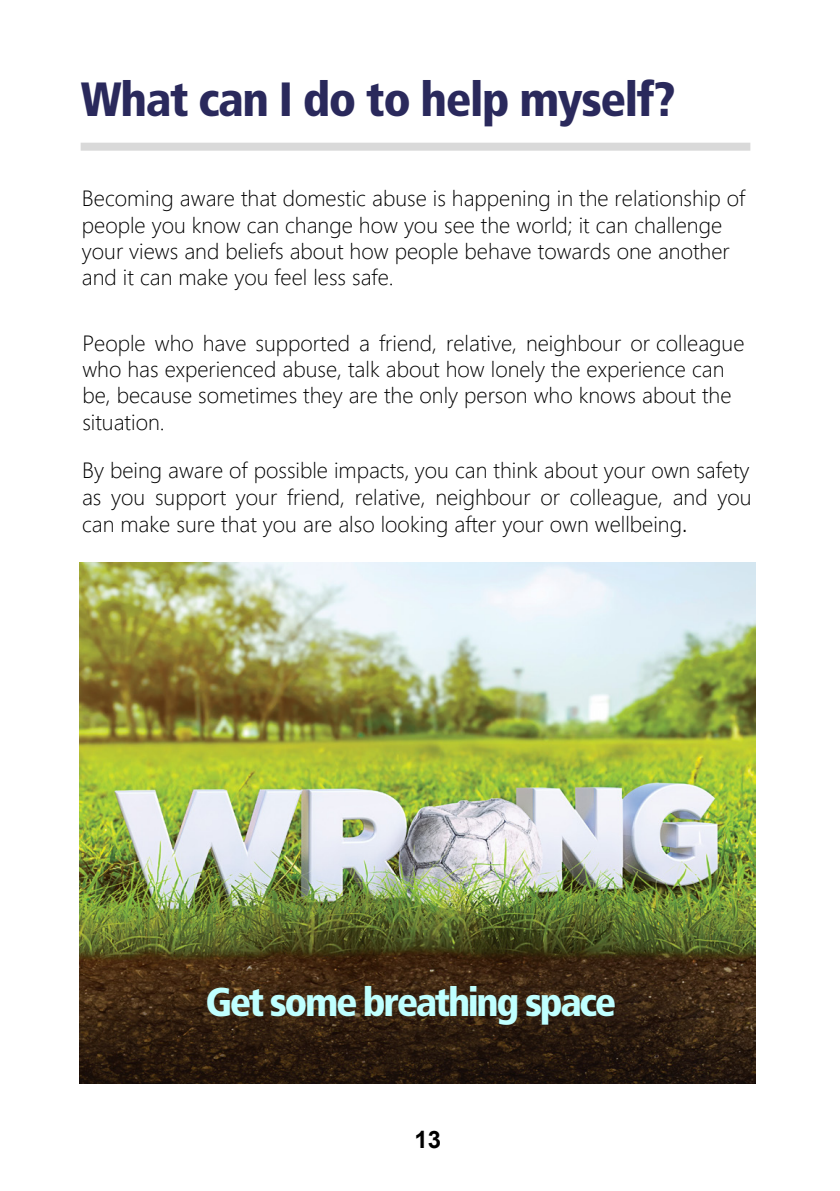
<style>
.page{position:relative;width:840px;height:1191px;background:#fff}
.page>*{position:absolute;margin:0;border:0;box-sizing:border-box;transform-origin:0 0}
.t1{font:900 condensed 48px "Frutiger";letter-spacing:-.03em;color:#2a295c}
.t2{font:900 condensed 40px "Frutiger";letter-spacing:-.06em;color:#bfffff}
.t3{font:700 24px "Arial";color:#000}
.t4{font:300 22px/26.4px "Segoe UI";color:#000}
.s1{font-family:"Frutiger";font-stretch:condensed}
</style>
<div class="page">
<div style="left:81px;top:143px;width:669px;height:8px;background:#d9d9d9"></div>
<img style="left:80px;top:562px;width:674px;height:521px">
<h1 class="t1" style="left:81px;top:71px;width:595px">What can I do to help myself?</h1>
<p class="t4" style="left:82px;top:183px;width:664px">Becoming aware that domestic abuse is happening in the relationship of people you know can change how you see the world; it can challenge your views and beliefs about how people behave towards one another and it can make you feel less safe.</p>
<p class="t4" style="left:82px;top:327px;width:663px">People who have supported a friend, relative, neighbour or colleague who has experienced abuse, talk about how lonely the experience can be, because sometimes they are the only person who knows about the situation.</p>
<p class="t4" style="left:82px;top:455px;width:670px;text-align:justify">By being aware of possible impacts, you can think about your own safety as you support your friend, relative, neighbour or colleague, and you can make sure that you are also looking after your own wellbeing<span class="s1">.</span></p>
<p class="t2" style="left:205px;top:978px;width:412px">Get some breathing space</p>
<p class="t3" style="left:414px;top:1123px;width:28px">13</p>
</div>
